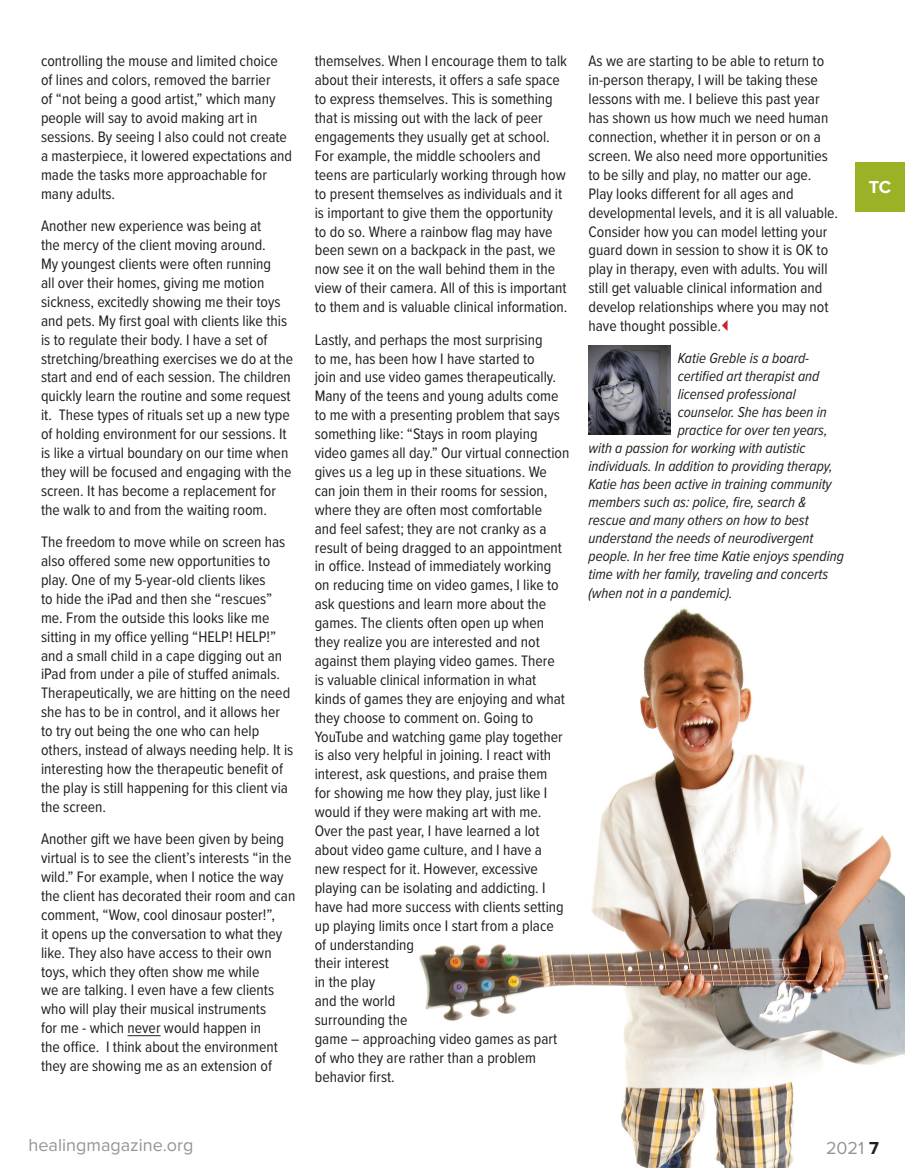
<style>
.page{position:relative;width:905px;height:1168px;background:#fff}
.page>*{position:absolute;margin:0;border:0;box-sizing:border-box;transform-origin:0 0}
.t1{font:18px "Proxima Nova";color:#939598}
.t2{font:700 18px "Proxima Nova";color:#fff}
.t3{font:15.75px/18.9px "Proxima Nova Cond";color:#231f20}
.t4{font:italic 15px "Proxima Nova Cond";color:#231f20}
.s1{font-weight:700;color:#231f20}
</style>
<div class="page">
<img style="left:419px;top:608px;width:485px;height:560px">
<div style="left:855px;top:162px;width:49px;height:50px;background:#9cb226"></div>
<hr style="left:127px;top:1035px;width:34px;height:1px;background:#231f20">
<img style="left:588px;top:345px;width:83px;height:89px">
<p class="t3" style="left:41px;top:51px;width:252px">controlling the mouse and limited choice of lines and colors, removed the barrier<br>of “not being a good artist,” which many people will say to avoid making art in sessions. By seeing I also could not create a masterpiece, it lowered expectations and made the tasks more approachable for many adults.</p>
<p class="t3" style="left:41px;top:216px;width:253px">Another new experience was being at<br>the mercy of the client moving around.<br>My youngest clients were often running<br>all over their homes, giving me motion sickness, excitedly showing me their toys and pets. My first goal with clients like this is to regulate their body. I have a set of stretching/breathing exercises we do at the start and end of each session. The children quickly learn the routine and some request it. These types of rituals set up a new type of holding environment for our sessions. It is like a virtual boundary on our time when they will be focused and engaging with the screen. It has become a replacement for the walk to and from the waiting room.</p>
<p class="t3" style="left:41px;top:532px;width:254px">The freedom to move while on screen has also offered some new opportunities to play. One of my 5-year-old clients likes<br>to hide the iPad and then she “rescues” me. From the outside this looks like me sitting in my office yelling “HELP! HELP!” and a small child in a cape digging out an iPad from under a pile of stuffed animals.<br>Therapeutically, we are hitting on the need she has to be in control, and it allows her to try out being the one who can help others, instead of always needing help. It is interesting how the therapeutic benefit of the play is still happening for this client via the screen.</p>
<p class="t3" style="left:41px;top:829px;width:256px">Another gift we have been given by being virtual is to see the client’s interests “in the wild.” For example, when I notice the way the client has decorated their room and can comment, “Wow, cool dinosaur poster!”,<br>it opens up the conversation to what they like. They also have access to their own toys, which they often show me while<br>we are talking. I even have a few clients who will play their musical instruments<br>for me - which never would happen in<br>the office. I think about the environment they are showing me as an extension of</p>
<p class="t3" style="left:315px;top:51px;width:254px">themselves. When I encourage them to talk about their interests, it offers a safe space to express themselves. This is something that is missing out with the lack of peer engagements they usually get at school.<br>For example, the middle schoolers and teens are particularly working through how to present themselves as individuals and it is important to give them the opportunity to do so. Where a rainbow flag may have been sewn on a backpack in the past, we now see it on the wall behind them in the view of their camera. All of this is important to them and is valuable clinical information.</p>
<p class="t3" style="left:315px;top:329px;width:256px">Lastly, and perhaps the most surprising<br>to me, has been how I have started to<br>join and use video games therapeutically.<br>Many of the teens and young adults come to me with a presenting problem that says something like: “Stays in room playing video games all day.” Our virtual connection gives us a leg up in these situations. We can join them in their rooms for session, where they are often most comfortable<br>and feel safest; they are not cranky as a result of being dragged to an appointment in office. Instead of immediately working on reducing time on video games, I like to ask questions and learn more about the games. The clients often open up when they realize you are interested and not against them playing video games. There<br>is valuable clinical information in what kinds of games they are enjoying and what they choose to comment on. Going to YouTube and watching game play together is also very helpful in joining. I react with interest, ask questions, and praise them<br>for showing me how they play, just like I would if they were making art with me.<br>Over the past year, I have learned a lot about video game culture, and I have a new respect for it. However, excessive playing can be isolating and addicting. I have had more success with clients setting up playing limits once I start from a place<br>of understanding<br>their interest<br>in the play<br>and the world<br>surrounding the<br>game – approaching video games as part of who they are rather than a problem behavior first.</p>
<p class="t3" style="left:588px;top:51px;width:251px">As we are starting to be able to return to in-person therapy, I will be taking these lessons with me. I believe this past year has shown us how much we need human connection, whether it in person or on a screen. We also need more opportunities to be silly and play, no matter our age.<br>Play looks different for all ages and developmental levels, and it is all valuable.<br>Consider how you can model letting your guard down in session to show it is OK to play in therapy, even with adults. You will still get valuable clinical information and develop relationships where you may not have thought possible.</p>
<p class="t4" style="left:677px;top:347px;width:133px">Katie Greble is a board-</p>
<p class="t4" style="left:677px;top:365px;width:143px">certified art therapist and</p>
<p class="t4" style="left:677px;top:383px;width:119px">licensed professional</p>
<p class="t4" style="left:677px;top:401px;width:151px">counselor. She has been in</p>
<p class="t4" style="left:677px;top:419px;width:151px">practice for over ten years,</p>
<p class="t4" style="left:588px;top:437px;width:219px">with a passion for working with autistic</p>
<p class="t4" style="left:588px;top:455px;width:246px">individuals. In addition to providing therapy,</p>
<p class="t4" style="left:588px;top:473px;width:245px">Katie has been active in training community</p>
<p class="t4" style="left:588px;top:491px;width:219px">members such as: police, fire, search &amp;</p>
<p class="t4" style="left:588px;top:509px;width:222px">rescue and many others on how to best</p>
<p class="t4" style="left:588px;top:527px;width:226px">understand the needs of neurodivergent</p>
<p class="t4" style="left:588px;top:545px;width:257px">people. In her free time Katie enjoys spending</p>
<p class="t4" style="left:588px;top:563px;width:241px">time with her family, traveling and concerts</p>
<p class="t4" style="left:588px;top:581px;width:146px">(when not in a pandemic).</p>
<p class="t2" style="left:868px;top:174px;width:24px">TC</p>
<p class="t1" style="left:28px;top:1132px;width:166px">healingmagazine.org</p>
<p class="t1" style="left:826px;top:1134px;width:54px">2021 <span class="s1">7</span></p>
</div>
